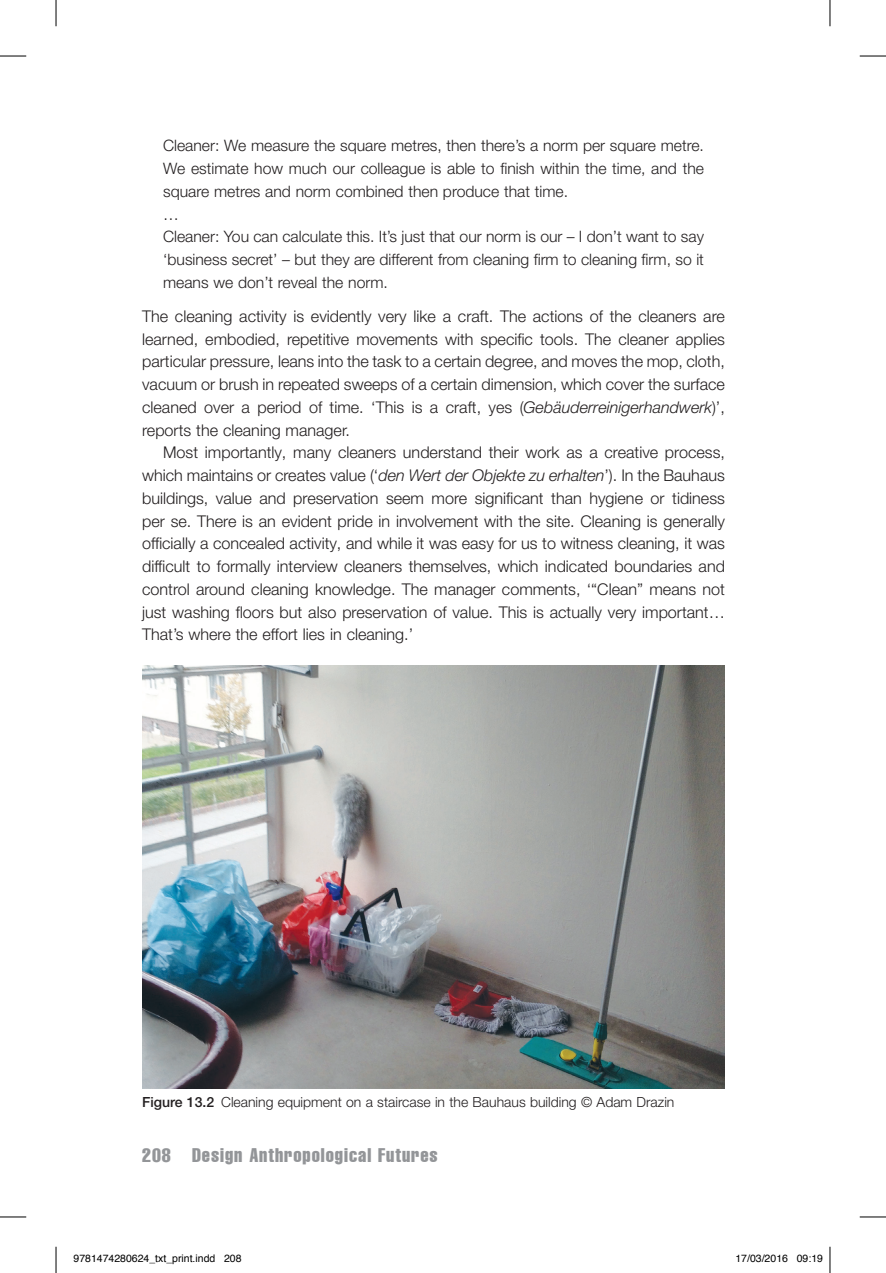
<style>
.page{position:relative;width:886px;height:1273px;background:#fff}
.page>*{position:absolute;margin:0;border:0;box-sizing:border-box;transform-origin:0 0}
.t1{font:extra-condensed 19.25px "Helvetica Com";letter-spacing:.05em;color:#939598}
.t2{font:300 16.1px/22.8px "Helvetica Neue LT Pro";color:#231f20;text-align:justify}
.t3{font:300 15.75px/22.8px "Helvetica Neue LT Pro";color:#231f20}
.t4{font:300 14px "Helvetica Neue LT Pro";color:#231f20}
.t5{font:10.5px "Helvetica";color:#000}
.s1{font-style:italic}
.s2{font-weight:500}
</style>
<div class="page">
<img style="left:142px;top:666px;width:583px;height:422px">
<svg style="left:0;top:56px;width:26px;height:1px"></svg>
<svg style="left:860px;top:56px;width:26px;height:1px"></svg>
<svg style="left:0;top:1217px;width:26px;height:1px"></svg>
<svg style="left:860px;top:1217px;width:26px;height:1px"></svg>
<svg style="left:56px;top:1px;width:1px;height:25px"></svg>
<svg style="left:56px;top:1247px;width:1px;height:26px"></svg>
<svg style="left:830px;top:1px;width:1px;height:25px"></svg>
<svg style="left:830px;top:1247px;width:1px;height:26px"></svg>
<p class="t3" style="left:163px;top:134px;width:542px">Cleaner: We measure the square metres, then there’s a norm per square metre.<br>We estimate how much our colleague is able to finish within the time, and the square metres and norm combined then produce that time.<br>…<br>Cleaner: You can calculate this. It’s just that our norm is our – I don’t want to say ‘business secret’ – but they are different from cleaning firm to cleaning firm, so it means we don’t reveal the norm.</p>
<p class="t2" style="left:142px;top:304px;width:584px">The cleaning activity is evidently very like a craft. The actions of the cleaners are learned, embodied, repetitive movements with specific tools. The cleaner applies particular pressure, leans into the task to a certain degree, and moves the mop, cloth, vacuum or brush in repeated sweeps of a certain dimension, which cover the surface cleaned over a period of time. ‘This is a craft, yes (<span class="s1">Gebäuderreinigerhandwerk</span>)’, reports the cleaning manager.</p>
<p class="t2" style="left:142px;top:441px;width:584px;text-indent:21px">Most importantly, many cleaners understand their work as a creative process, which maintains or creates value (‘<span class="s1">den Wert der Objekte zu erhalten</span>’). In the Bauhaus buildings, value and preservation seem more significant than hygiene or tidiness per se. There is an evident pride in involvement with the site. Cleaning is generally officially a concealed activity, and while it was easy for us to witness cleaning, it was difficult to formally interview cleaners themselves, which indicated boundaries and control around cleaning knowledge. The manager comments, ‘“Clean” means not just washing floors but also preservation of value. This is actually very important… That’s where the effort lies in cleaning.’</p>
<p class="t4" style="left:142px;top:1093px;width:534px"><span class="s2">Figure 13.2</span> Cleaning equipment on a staircase in the Bauhaus building © Adam Drazin</p>
<p class="t1" style="left:142px;top:1148px;width:297px">208 Design Anthropological Futures</p>
<p class="t5" style="left:74px;top:1254px;width:170px">9781474280624_txt_print.indd 208</p>
<p class="t5" style="left:735px;top:1254px;width:89px">17/03/2016 09:19</p>
</div>
